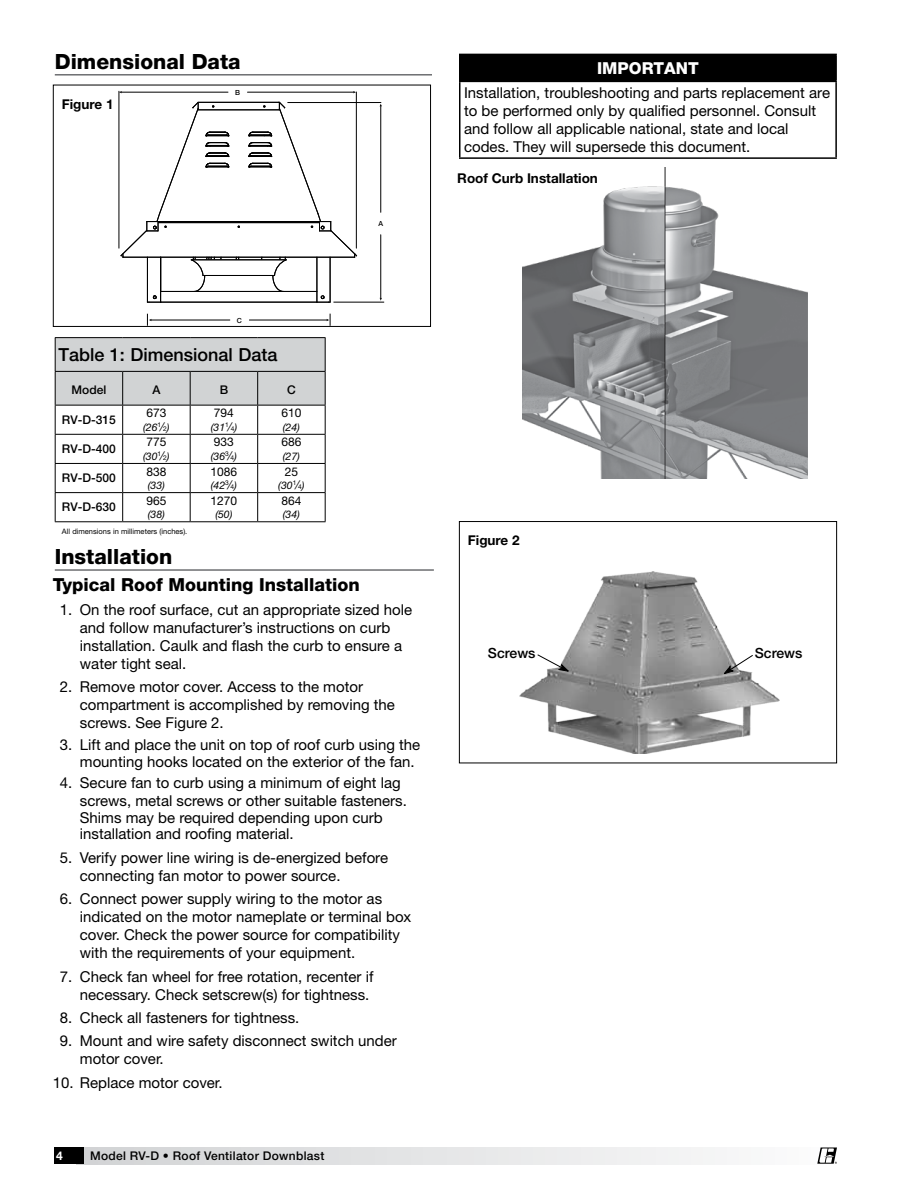
<style>
.page{position:relative;width:918px;height:1188px;background:#fff}
.page>*{position:absolute;margin:0;border:0;box-sizing:border-box;transform-origin:0 0}
.t1{font:800 21px "Helvetica Neue LT Std";color:#000}
.t2{font:800 18px "Helvetica Neue LT Std";color:#000}
.t3{font:500 18px "Helvetica Neue LT Std";color:#000}
.t4{font:800 16.5px "Helvetica Neue LT Std";color:#fff}
.t5{font:15px/18px "Helvetica Neue LT Std";color:#000}
.t6{font:500 14.1px "Helvetica Neue LT Std";color:#000}
.t7{font:700 13.5px "Helvetica Neue LT Std";color:#000}
.t8{font:500 12px "Helvetica Neue LT Std";letter-spacing:.025em;color:#000}
.t9{font:12px "Helvetica Neue LT Std";color:#000}
.t10{font:700 12px "Helvetica Neue LT Std";color:#fff}
.t11{font:italic 10.5px "Helvetica Neue LT Std";color:#000}
.t12{font:7.5px "Helvetica Neue LT Std";color:#000}
.t13{font:500 7.05px "Helvetica Neue LT Std";color:#000}
.s1{font-style:normal;font-size:12px}
.s2{font-style:normal;font-size:6.6px}
</style>
<div class="page">
<div style="left:77px;top:1148px;width:760px;height:16px;background:linear-gradient(to right,#d1d2d4,#fcfcfc)"></div>
<div style="left:54px;top:1148px;width:30px;height:16px;background:#000"></div>
<svg style="left:817px;top:1148px;width:20px;height:16px"></svg>
<hr style="left:55px;top:337px;width:68px;height:1px;background:#000">
<hr style="left:123px;top:337px;width:67px;height:1px;background:#000">
<hr style="left:190px;top:337px;width:68px;height:1px;background:#000">
<hr style="left:258px;top:337px;width:68px;height:1px;background:#000">
<svg style="left:55px;top:338px;width:271px;height:183px"></svg>
<hr style="left:55px;top:521px;width:68px;height:1px;background:#000">
<hr style="left:123px;top:521px;width:67px;height:1px;background:#000">
<hr style="left:190px;top:521px;width:68px;height:1px;background:#000">
<hr style="left:258px;top:521px;width:68px;height:1px;background:#000">
<hr style="left:55px;top:74px;width:377px;height:2px;background:#6d6e71">
<img style="left:522px;top:168px;width:285px;height:311px">
<hr style="left:55px;top:569px;width:379px;height:2px;background:#6d6e71">
<div style="left:460px;top:54px;width:376px;height:27px;background:#000"></div>
<hr style="left:459px;top:82px;width:1px;height:75px;background:#000">
<hr style="left:835px;top:82px;width:2px;height:75px;background:#000">
<hr style="left:459px;top:157px;width:378px;height:2px;background:#000">
<hr style="left:459px;top:54px;width:378px;height:1px;background:#000">
<svg style="left:459px;top:55px;width:1px;height:26px"></svg>
<hr style="left:835px;top:55px;width:2px;height:26px;background:#000">
<hr style="left:459px;top:81px;width:378px;height:1px;background:#000">
<div style="left:53px;top:85px;width:378px;height:242px;border:1px solid #000"></div>
<hr style="left:161px;top:291px;width:156px;height:1px;background:#000">
<hr style="left:161px;top:302px;width:156px;height:1px;background:#000">
<hr style="left:203px;top:275px;width:72px;height:1px;background:#000">
<hr style="left:191px;top:260px;width:95px;height:1px;background:#000">
<hr style="left:147px;top:221px;width:184px;height:1px;background:#000">
<hr style="left:198px;top:102px;width:81px;height:1px;background:#000">
<hr style="left:198px;top:110px;width:81px;height:1px;background:#000">
<hr style="left:158px;top:222px;width:162px;height:1px;background:#000">
<hr style="left:123px;top:257px;width:232px;height:1px;background:#000">
<svg style="left:248px;top:102px;width:109px;height:201px"></svg>
<svg style="left:120px;top:102px;width:110px;height:201px"></svg>
<hr style="left:151px;top:320px;width:79px;height:1px;background:#000">
<hr style="left:249px;top:320px;width:78px;height:1px;background:#000">
<svg style="left:147px;top:314px;width:5px;height:12px"></svg>
<svg style="left:326px;top:314px;width:5px;height:12px"></svg>
<hr style="left:334px;top:302px;width:50px;height:1px;background:#000">
<hr style="left:288px;top:102px;width:93px;height:1px;background:#000">
<hr style="left:381px;top:106px;width:1px;height:106px;background:#000">
<hr style="left:381px;top:235px;width:1px;height:64px;background:#000">
<hr style="left:356px;top:92px;width:1px;height:156px;background:#000">
<hr style="left:119px;top:91px;width:1px;height:157px;background:#000">
<hr style="left:121px;top:92px;width:107px;height:1px;background:#000">
<hr style="left:247px;top:92px;width:107px;height:1px;background:#000">
<div style="left:459px;top:521px;width:378px;height:242px;border:1px solid #000"></div>
<img style="left:519px;top:571px;width:260px;height:183px">
<svg style="left:537px;top:654px;width:32px;height:18px"></svg>
<svg style="left:724px;top:654px;width:30px;height:20px"></svg>
<h1 class="t1" style="left:55px;top:49px;width:187px">Dimensional Data</h1>
<p class="t7" style="left:62px;top:95px;width:53px">Figure 1</p>
<p class="t13" style="left:235px;top:88px;width:6px">B</p>
<p class="t13" style="left:237px;top:316px;width:7px">C</p>
<p class="t3" style="left:58px;top:344px;width:220px">Table 1: Dimensional Data</p>
<p class="t8" style="left:72px;top:383px;width:36px">Model</p>
<p class="t8" style="left:152px;top:383px;width:10px">A</p>
<p class="t8" style="left:220px;top:383px;width:10px">B</p>
<p class="t8" style="left:287px;top:383px;width:10px">C</p>
<p class="t8" style="left:62px;top:413px;width:55px">RV-D-315</p>
<p class="t9" style="left:214px;top:406px;width:22px">794</p>
<p class="t11" style="left:211px;top:421px;width:28px">(31<sup>1</sup><span class="s1">⁄</span><span class="s2">4</span>)</p>
<p class="t9" style="left:281px;top:406px;width:22px">610</p>
<p class="t11" style="left:283px;top:421px;width:19px">(24)</p>
<p class="t9" style="left:146px;top:406px;width:22px">673</p>
<p class="t11" style="left:143px;top:421px;width:28px">(26<sup>1</sup><span class="s1">⁄</span><span class="s2">2</span>)</p>
<p class="t8" style="left:62px;top:442px;width:55px">RV-D-400</p>
<p class="t8" style="left:62px;top:471px;width:55px">RV-D-500</p>
<p class="t8" style="left:62px;top:500px;width:55px">RV-D-630</p>
<p class="t9" style="left:146px;top:435px;width:22px">775</p>
<p class="t11" style="left:143px;top:450px;width:28px">(30<sup>1</sup><span class="s1">⁄</span><span class="s2">2</span>)</p>
<p class="t9" style="left:146px;top:464px;width:22px">838</p>
<p class="t11" style="left:148px;top:479px;width:19px">(33)</p>
<p class="t9" style="left:146px;top:493px;width:22px">965</p>
<p class="t11" style="left:148px;top:508px;width:19px">(38)</p>
<p class="t12" style="left:62px;top:527px;width:127px">All dimensions in millimeters (inches).</p>
<h1 class="t1" style="left:55px;top:544px;width:119px">Installation</h1>
<p class="t9" style="left:214px;top:435px;width:22px">933</p>
<p class="t11" style="left:211px;top:450px;width:28px">(36<sup>3</sup><span class="s1">⁄</span><span class="s2">4</span>)</p>
<p class="t9" style="left:211px;top:464px;width:28px">1086</p>
<p class="t11" style="left:211px;top:479px;width:28px">(42<sup>3</sup><span class="s1">⁄</span><span class="s2">4</span>)</p>
<p class="t9" style="left:211px;top:493px;width:28px">1270</p>
<p class="t11" style="left:215px;top:508px;width:19px">(50)</p>
<p class="t9" style="left:281px;top:435px;width:22px">686</p>
<p class="t11" style="left:283px;top:450px;width:19px">(27)</p>
<p class="t9" style="left:285px;top:464px;width:15px">25</p>
<p class="t11" style="left:278px;top:479px;width:28px">(30<sup>1</sup><span class="s1">⁄</span><span class="s2">4</span>)</p>
<p class="t9" style="left:281px;top:493px;width:22px">864</p>
<p class="t11" style="left:283px;top:508px;width:19px">(34)</p>
<p class="t13" style="left:378px;top:219px;width:6px">A</p>
<p class="t2" style="left:53px;top:574px;width:309px">Typical Roof Mounting Installation</p>
<p class="t5" style="left:80px;top:600px;width:334px;text-indent:-20px">1. On the roof surface, cut an appropriate sized hole and follow manufacturer’s instructions on curb installation. Caulk and flash the curb to ensure a water tight seal.</p>
<p class="t5" style="left:80px;top:678px;width:317px;text-indent:-20px">2. Remove motor cover. Access to the motor compartment is accomplished by removing the screws. See Figure 2.</p>
<p class="t5" style="left:80px;top:736px;width:342px;line-height:16.5px;text-indent:-20px">3. Lift and place the unit on top of roof curb using the mounting hooks located on the exterior of the fan.</p>
<p class="t5" style="left:80px;top:774px;width:328px;line-height:17px;text-indent:-20px">4. Secure fan to curb using a minimum of eight lag screws, metal screws or other suitable fasteners.<br>Shims may be required depending upon curb installation and roofing material.</p>
<p class="t5" style="left:80px;top:848px;width:310px;text-indent:-20px">5. Verify power line wiring is de-energized before connecting fan motor to power source.</p>
<p class="t5" style="left:80px;top:890px;width:333px;text-indent:-20px">6. Connect power supply wiring to the motor as indicated on the motor nameplate or terminal box cover. Check the power source for compatibility with the requirements of your equipment.</p>
<p class="t5" style="left:60px;top:967px;width:315px;text-align:right">7. Check fan wheel for free rotation, recenter if necessary. Check setscrew(s) for tightness.</p>
<p class="t5" style="left:60px;top:1008px;width:241px">8. Check all fasteners for tightness.</p>
<p class="t5" style="left:80px;top:1032px;width:318px;text-indent:-20px">9. Mount and wire safety disconnect switch under motor cover.</p>
<p class="t5" style="left:53px;top:1073px;width:171px">10. Replace motor cover.</p>
<p class="t10" style="left:56px;top:1148px;width:8px">4</p>
<p class="t8" style="left:90px;top:1149px;width:236px">Model RV-D • Roof Ventilator Downblast</p>
<p class="t4" style="left:597px;top:58px;width:103px">IMPORTANT</p>
<p class="t5" style="left:464px;top:84px;width:368px">Installation, troubleshooting and parts replacement are to be performed only by qualified personnel. Consult and follow all applicable national, state and local codes. They will supersede this document.</p>
<p class="t7" style="left:457px;top:170px;width:142px">Roof Curb Installation</p>
<p class="t7" style="left:468px;top:532px;width:53px">Figure 2</p>
<p class="t6" style="left:488px;top:645px;width:49px">Screws</p>
<p class="t6" style="left:755px;top:645px;width:49px">Screws</p>
</div>
